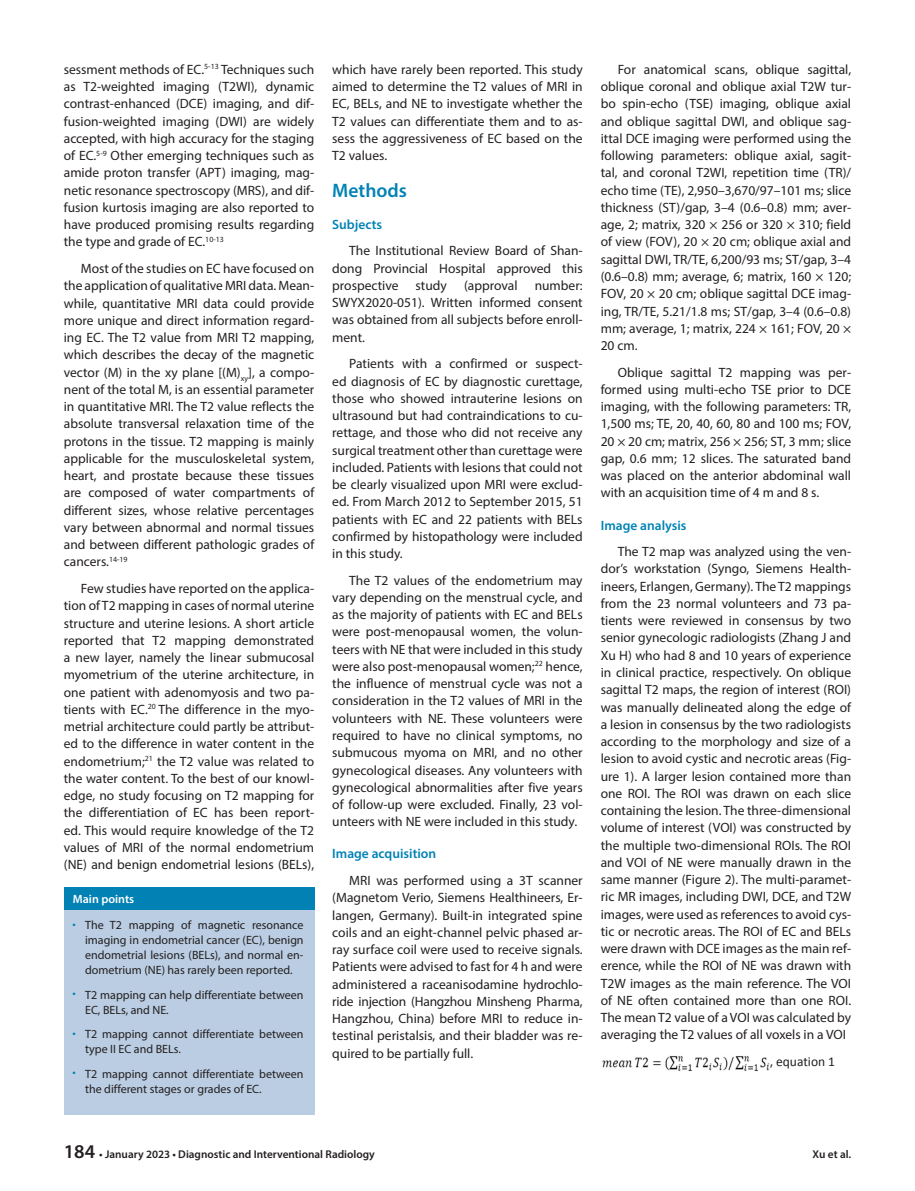
<style>
.page{position:relative;width:915px;height:1191px;background:#fff}
.page>*{position:absolute;margin:0;border:0;box-sizing:border-box;transform-origin:0 0}
.ANA_BASLIK{font:600 19.5px "Myriad Pro";color:#0082b5}
.YAZI{font:13.5px/17.2px "Myriad Pro";color:#231f20;text-align:justify}
.ILK_YAZI{font:13.5px/17.2px "Myriad Pro";color:#231f20;text-align:justify}
.ARA_BASLIK{font:600 13.5px "Myriad Pro";color:#0082b5}
.YAZI-2{font:13.5px "Calibri";color:#231f20}
.t1{font:12px/15px "Myriad Pro";color:#231f20}
.MAİN{font:600 12px "Myriad Pro";color:#fff}
.t2{font:600 11.25px "Myriad Pro";color:#231f20}
.s1{color:#0082b5}
.s2{font-family:"Myriad Pro"}
.s3{font-size:19.5px}
</style>
<div class="page">
<img style="left:602px;top:1056px;width:167px;height:15px">
<div style="left:64px;top:887px;width:250px;height:23px;background:#0181b4"></div>
<div style="left:64px;top:909px;width:250px;height:205px;background:#bacde2"></div>
<p class="ILK_YAZI" style="left:64px;top:61px;width:252px">sessment methods of EC.<sup>5-13</sup> Techniques such as T2-weighted imaging (T2WI), dynamic contrast-enhanced (DCE) imaging, and dif&shy;fusion-weighted imaging (DWI) are widely accepted, with high accuracy for the staging of EC.<sup>5-9</sup> Other emerging techniques such as amide proton transfer (APT) imaging, mag&shy;netic resonance spectroscopy (MRS), and dif&shy;fusion kurtosis imaging are also reported to have produced promising results regarding the type and grade of EC.<sup>10-13</sup></p>
<p class="YAZI" style="left:64px;top:260px;width:252px;text-indent:17px">Most of the studies on EC have focused on the application of qualitative MRI data. Mean&shy;while, quantitative MRI data could provide more unique and direct information regard&shy;ing EC. The T2 value from MRI T2 mapping, which describes the decay of the magnetic vector (M) in the xy plane [(M)<sub>xy</sub>], a compo&shy;nent of the total M, is an essential parameter in quantitative MRI. The T2 value reflects the absolute transversal relaxation time of the protons in the tissue. T2 mapping is mainly applicable for the musculoskeletal system, heart, and prostate because these tissues are composed of water compartments of different sizes, whose relative percentages vary between abnormal and normal tissues and between different pathologic grades of cancers.<sup>14-19</sup></p>
<p class="YAZI" style="left:64px;top:580px;width:252px;text-indent:17px">Few studies have reported on the applica&shy;tion of T2 mapping in cases of normal uterine structure and uterine lesions. A short article reported that T2 mapping demonstrated a new layer, namely the linear submucosal myometrium of the uterine architecture, in one patient with adenomyosis and two pa&shy;tients with EC.<sup>20</sup> The difference in the myo&shy;metrial architecture could partly be attribut&shy;ed to the difference in water content in the endometrium;<sup>21</sup> the T2 value was related to the water content. To the best of our knowl&shy;edge, no study focusing on T2 mapping for the differentiation of EC has been report&shy;ed. This would require knowledge of the T2 values of MRI of the normal endometrium (NE) and benign endometrial lesions (BELs),</p>
<p class="MAİN" style="left:73px;top:891px;width:63px">Main points</p>
<p class="t1" style="left:85px;top:917px;width:220px;text-align:justify;text-indent:-13px"><span class="s1">•</span> The T2 mapping of magnetic resonance imaging in endometrial cancer (EC), benign endometrial lesions (BELs), and normal en&shy;dometrium (NE) has rarely been reported.</p>
<p class="t1" style="left:85px;top:987px;width:220px;text-indent:-13px"><span class="s1">•</span> T2 mapping can help differentiate between<br>EC, BELs, and NE.</p>
<p class="t1" style="left:85px;top:1026px;width:220px;text-indent:-13px"><span class="s1">•</span> T2 mapping cannot differentiate between type II EC and BELs.</p>
<p class="t1" style="left:85px;top:1065px;width:220px;text-indent:-13px"><span class="s1">•</span> T2 mapping cannot differentiate between the different stages or grades of EC.</p>
<p class="YAZI" style="left:332px;top:61px;width:252px">which have rarely been reported. This study aimed to determine the T2 values of MRI in EC, BELs, and NE to investigate whether the T2 values can differentiate them and to as&shy;sess the aggressiveness of EC based on the T2 values.</p>
<p class="ANA_BASLIK" style="left:332px;top:178px;width:76px">Methods</p>
<p class="ARA_BASLIK" style="left:332px;top:216px;width:51px">Subjects</p>
<p class="YAZI" style="left:332px;top:242px;width:252px;text-indent:17px">The Institutional Review Board of Shan&shy;dong Provincial Hospital approved this prospective</p>
<p class="YAZI" style="left:332px;top:276px;width:252px;text-indent:202px">number:<br>SWYX2020-051). Written informed consent was obtained from all subjects before enroll&shy;ment.</p>
<p class="YAZI" style="left:332px;top:355px;width:252px;text-indent:17px">Patients with a confirmed or suspect&shy;ed diagnosis of EC by diagnostic curettage, those who showed intrauterine lesions on ultrasound but had contraindications to cu&shy;rettage, and those who did not receive any surgical treatment other than curettage were included. Patients with lesions that could not be clearly visualized upon MRI were exclud&shy;ed. From March 2012 to September 2015, 51 patients with EC and 22 patients with BELs confirmed by histopathology were included in this study.</p>
<p class="YAZI" style="left:332px;top:571px;width:252px;text-indent:17px">The T2 values of the endometrium may vary depending on the menstrual cycle, and as the majority of patients with EC and BELs were post-menopausal women, the volun&shy;teers with NE that were included in this study were also post-menopausal women;<sup>22</sup> hence, the influence of menstrual cycle was not a consideration in the T2 values of MRI in the volunteers with NE. These volunteers were required to have no clinical symptoms, no submucous myoma on MRI, and no other gynecological diseases. Any volunteers with gynecological abnormalities after five years of follow-up were excluded. Finally, 23 vol&shy;unteers with NE were included in this study.</p>
<p class="ARA_BASLIK" style="left:332px;top:845px;width:105px">Image acquisition</p>
<p class="YAZI" style="left:332px;top:871px;width:252px;text-indent:17px">MRI was performed using a 3T scanner (Magnetom Verio, Siemens Healthineers, Er&shy;langen, Germany). Built-in integrated spine coils and an eight-channel pelvic phased ar&shy;ray surface coil were used to receive signals.<br>Patients were advised to fast for 4 h and were administered a raceanisodamine hydrochlo&shy;ride injection (Hangzhou Minsheng Pharma, Hangzhou, China) before MRI to reduce in&shy;testinal peristalsis, and their bladder was re&shy;quired to be partially full.</p>
<p class="YAZI" style="left:415px;top:276px;width:33px">study</p>
<p class="YAZI" style="left:464px;top:276px;width:55px">(approval</p>
<p class="YAZI" style="left:600px;top:61px;width:252px;text-indent:17px">For anatomical scans, oblique sagittal, oblique coronal and oblique axial T2W tur&shy;bo spin-echo (TSE) imaging, oblique axial and oblique sagittal DWI, and oblique sag&shy;ittal DCE imaging were performed using the following parameters: oblique axial, sagit&shy;tal, and coronal T2WI, repetition time (TR)/ echo time (TE), 2,950–3,670/97–101 ms; slice thickness (ST)/gap, 3–4 (0.6–0.8) mm; aver&shy;age, 2; matrix, 320 × 256 or 320 × 310; field of view (FOV), 20 × 20 cm; oblique axial and sagittal DWI, TR/TE, 6,200/93 ms; ST/gap, 3–4 (0.6–0.8) mm; average, 6; matrix, 160 × 120; FOV, 20 × 20 cm; oblique sagittal DCE imag&shy;ing, TR/TE, 5.21/1.8 ms; ST/gap, 3–4 (0.6–0.8) mm; average, 1; matrix, 224 × 161; FOV, 20 × 20 cm.</p>
<p class="YAZI" style="left:600px;top:363px;width:252px;text-indent:17px">Oblique sagittal T2 mapping was per&shy;formed using multi-echo TSE prior to DCE imaging, with the following parameters: TR, 1,500 ms; TE, 20, 40, 60, 80 and 100 ms; FOV, 20 × 20 cm; matrix, 256 × 256; ST, 3 mm; slice gap, 0.6 mm; 12 slices. The saturated band was placed on the anterior abdominal wall with an acquisition time of 4 m and 8 s.</p>
<p class="ARA_BASLIK" style="left:600px;top:516px;width:87px">Image analysis</p>
<p class="YAZI" style="left:600px;top:543px;width:252px;text-indent:17px">The T2 map was analyzed using the ven&shy;dor’s workstation (Syngo, Siemens Health&shy;ineers, Erlangen, Germany). The T2 mappings from the 23 normal volunteers and 73 pa&shy;tients were reviewed in consensus by two senior gynecologic radiologists (Zhang J and Xu H) who had 8 and 10 years of experience in clinical practice, respectively. On oblique sagittal T2 maps, the region of interest (ROI) was manually delineated along the edge of a lesion in consensus by the two radiologists according to the morphology and size of a lesion to avoid cystic and necrotic areas (Fig&shy;ure 1). A larger lesion contained more than one ROI. The ROI was drawn on each slice containing the lesion. The three-dimensional volume of interest (VOI) was constructed by the multiple two-dimensional ROIs. The ROI and VOI of NE were manually drawn in the same manner (Figure 2). The multi-paramet&shy;ric MR images, including DWI, DCE, and T2W images, were used as references to avoid cys&shy;tic or necrotic areas. The ROI of EC and BELs were drawn with DCE images as the main ref&shy;erence, while the ROI of NE was drawn with T2W images as the main reference. The VOI of NE often contained more than one ROI.<br>The mean T2 value of a VOI was calculated by averaging the T2 values of all voxels in a VOI</p>
<p class="YAZI-2" style="left:770px;top:1053px;width:66px"><span class="s2">,</span> equation 1</p>
<p class="t2" style="left:64px;top:1146px;width:312px"><span class="s3">184</span> • January 2023 • Diagnostic and Interventional Radiology</p>
<p class="t2" style="left:812px;top:1146px;width:40px">Xu et al.</p>
</div>
